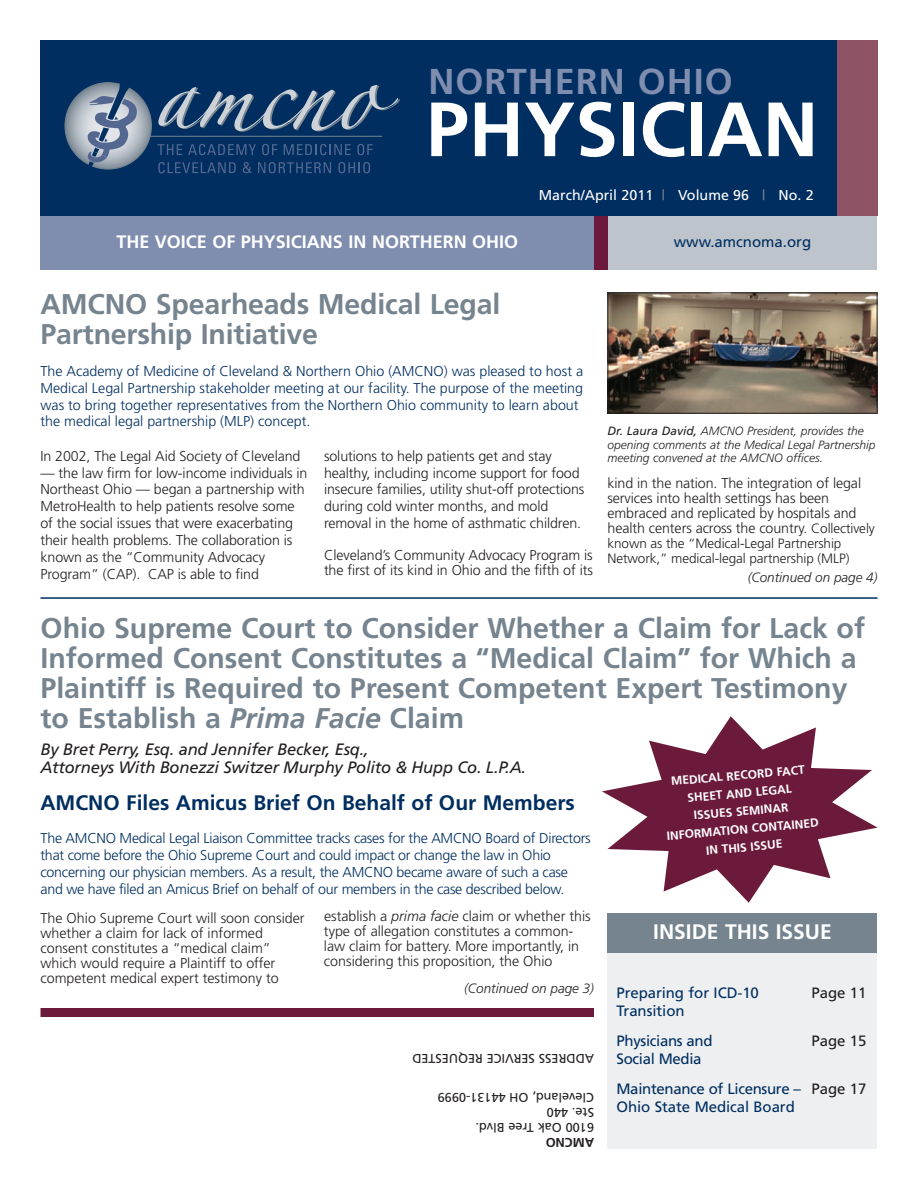
<style>
.page{position:relative;width:918px;height:1188px;background:#fff}
.page>*{position:absolute;margin:0;border:0;box-sizing:border-box;transform-origin:0 0}
.t1{font:700 76.8px "Frutiger";color:#fff}
.t2{font:700 36px "Frutiger";letter-spacing:.03em;color:#7f8daf}
.t3{font:700 28.5px/30px "Frutiger";color:#76848f}
.t4{font:700 21px "Frutiger";color:#002e60}
.t5{font:700 21px "Frutiger";color:#fff}
.t6{font:700 18px "Frutiger";color:#fff}
.t7{font:italic 16.5px/18px "Frutiger";letter-spacing:-.01em;color:#231f20}
.t8{font:15px/30px "Frutiger";letter-spacing:-.005em;color:#002e60}
.t9{font:15px "Frutiger";letter-spacing:-.005em;color:#231f20}
.t10{font:300 14.25px/15px "Frutiger";letter-spacing:-.005em;color:#231f20}
.t11{font:300 14.25px/16.8px "Frutiger";letter-spacing:-.015em;color:#002e60}
.t12{font:14.25px "Frutiger";color:#fff}
.t13{font:300 13.5px/15px "Frutiger";letter-spacing:-.005em;color:#231f20}
.t14{font:italic 300 13.5px "Frutiger";color:#231f20}
.t15{font:12.75px/15px "Frutiger";color:#231f20}
.t16{font:700 12.75px "Frutiger";color:#231f20}
.t17{font:italic 300 12px/13.5px "Frutiger";color:#231f20}
.t18{font:700 12px/18px "Frutiger";color:#fff;text-align:center}
.s1{color:#76848f}
.s2{font-weight:400}
.s3{font-size:13.5px}
.s4{font-style:italic}
.s5{color:#231f20}
</style>
<div class="page">
<div style="left:837px;top:40px;width:41px;height:176px;background:#8e5465"></div>
<div style="left:40px;top:40px;width:797px;height:176px;background:#002e60"></div>
<div style="left:40px;top:216px;width:554px;height:54px;background:#7f8daf"></div>
<div style="left:608px;top:216px;width:270px;height:54px;background:#bdc4cc"></div>
<div style="left:594px;top:216px;width:14px;height:54px;background:#6b1a3b"></div>
<div style="left:40px;top:1008px;width:554px;height:9px;background:#6b1a3b"></div>
<hr style="left:40px;top:597px;width:838px;height:2px;background:#002e60">
<div style="left:608px;top:951px;width:270px;height:198px;background:#edeff1"></div>
<div style="left:608px;top:913px;width:270px;height:40px;background:#76848f"></div>
<svg style="left:602px;top:716px;width:276px;height:187px;fill:#6b1a3b"></svg>
<img style="left:610px;top:294px;width:266px;height:118px">
<div style="left:608px;top:292px;width:270px;height:122px;border:1px solid #231f20"></div>
<svg style="left:158px;top:85px;width:242px;height:47px"></svg>
<hr style="left:136px;top:136px;width:246px;height:1px;background:#76848f">
<svg style="left:65px;top:83px;width:86px;height:86px;background:#9fa9b2"></svg>
<svg style="left:88px;top:82px;width:49px;height:86px;background:#8191a8"></svg>
<svg style="left:157px;top:144px;width:25px;height:11px"></svg>
<svg style="left:188px;top:144px;width:68px;height:11px"></svg>
<svg style="left:262px;top:144px;width:15px;height:11px"></svg>
<svg style="left:284px;top:144px;width:67px;height:11px"></svg>
<svg style="left:357px;top:144px;width:16px;height:11px"></svg>
<svg style="left:158px;top:162px;width:78px;height:11px"></svg>
<svg style="left:243px;top:162px;width:9px;height:11px"></svg>
<svg style="left:258px;top:162px;width:73px;height:11px"></svg>
<svg style="left:338px;top:162px;width:32px;height:11px"></svg>
<h2 class="t2" style="left:428px;top:67px;width:306px">NORTHERN OHIO</h2>
<h1 class="t1" style="left:426px;top:99px;width:394px">PHYSICIAN</h1>
<p class="t12" style="left:539px;top:189px;width:276px">March/April 2011 <span class="s1">|</span> Volume 96 <span class="s1">|</span> No. 2</p>
<p class="t6" style="left:116px;top:234px;width:403px">THE VOICE OF PHYSICIANS IN NORTHERN OHIO</p>
<p class="t8" style="left:674px;top:228px;width:139px">www.amcnoma.org</p>
<h3 class="t3" style="left:40px;top:291px;width:461px">AMCNO Spearheads Medical Legal<br>Partnership Initiative</h3>
<p class="t11" style="left:40px;top:364px;width:544px">The Academy of Medicine of Cleveland &amp; Northern Ohio (AMCNO) was pleased to host a Medical Legal Partnership stakeholder meeting at our facility. The purpose of the meeting was to bring together representatives from the Northern Ohio community to learn about the medical legal partnership (MLP) concept.</p>
<p class="t10" style="left:40px;top:449px;width:262px">In 2002, The Legal Aid Society of Cleveland</p>
<p class="t10" style="left:40px;top:465px;width:269px;line-height:16.8px">— the law firm for low-income individuals in Northeast Ohio — began a partnership with MetroHealth to help patients resolve some of the social issues that were exacerbating their health problems. The collaboration is known as the “Community Advocacy Program” (CAP). CAP is able to find</p>
<p class="t10" style="left:324px;top:448px;width:262px;line-height:16.8px">solutions to help patients get and stay healthy, including income support for food insecure families, utility shut-off protections during cold winter months, and mold removal in the home of asthmatic children.</p>
<p class="t10" style="left:324px;top:549px;width:270px">Cleveland’s Community Advocacy Program is the first of its kind in Ohio and the fifth of its</p>
<p class="t17" style="left:608px;top:425px;width:270px"><span class="s2">Dr. Laura David,</span> AMCNO President, provides the opening comments at the Medical Legal Partnership meeting convened at the AMCNO offices.</p>
<p class="t10" style="left:608px;top:476px;width:269px">kind in the nation. The integration of legal services into health settings has been embraced and replicated by hospitals and health centers across the country. <span class="s3">Collectively</span></p>
<p class="t13" style="left:608px;top:537px;width:244px">known as the “Medical-Legal Partnership<br>Network,” medical-legal partnership (MLP)</p>
<p class="t14" style="left:748px;top:572px;width:131px">(Continued on page 4)</p>
<h3 class="t3" style="left:40px;top:615px;width:826px">Ohio Supreme Court to Consider Whether a Claim for Lack of Informed Consent Constitutes a “Medical Claim” for Which a Plaintiff is Required to Present Competent Expert Testimony to Establish a <span class="s4">Prima Facie</span> Claim</h3>
<p class="t7" style="left:40px;top:742px;width:487px">By Bret Perry, Esq. and Jennifer Becker, Esq.,<br>Attorneys With Bonezzi Switzer Murphy Polito &amp; Hupp Co. L.P.A.</p>
<p class="t18" style="left:661px;top:774px;width:154px;rotate:-5deg">MEDICAL RECORD FACT<br>SHEET AND LEGAL<br>ISSUES SEMINAR<br>INFORMATION CONTAINED<br>IN THIS ISSUE</p>
<h3 class="t4" style="left:40px;top:794px;width:536px">AMCNO Files Amicus Brief On Behalf of Our Members</h3>
<p class="t11" style="left:40px;top:831px;width:552px">The AMCNO Medical Legal Liaison Committee tracks cases for the AMCNO Board of Directors that come before the Ohio Supreme Court and could impact or change the law in Ohio concerning our physician members. As a result, the AMCNO became aware of such a case and we have filed an Amicus Brief on behalf of our members in the case described below.</p>
<p class="t10" style="left:40px;top:911px;width:266px">The Ohio Supreme Court will soon consider whether a claim for lack of informed consent constitutes a “medical claim” which would require a Plaintiff to offer competent medical expert testimony to</p>
<p class="t10" style="left:324px;top:910px;width:268px">establish a <span class="s4">prima facie</span> claim or whether this type of allegation constitutes a common&shy;law claim for battery. More importantly, in considering this proposition, the Ohio</p>
<h3 class="t5" style="left:653px;top:923px;width:180px">INSIDE THIS ISSUE</h3>
<p class="t14" style="left:464px;top:983px;width:131px">(Continued on page 3)</p>
<p class="t8" style="left:616px;top:979px;width:144px">Preparing for ICD-10</p>
<p class="t9" style="left:812px;top:987px;width:56px">Page 11</p>
<p class="t8" style="left:616px;top:997px;width:98px">Transition<br>Physicians and</p>
<p class="t9" style="left:812px;top:1035px;width:56px">Page 15</p>
<p class="t8" style="left:616px;top:1045px;width:251px">Social Media<br>Maintenance of Licensure – <span class="s5">Page 17</span></p>
<p class="t8" style="left:616px;top:1093px;width:180px">Ohio State Medical Board</p>
<p class="t15" style="left:594px;top:1065px;width:183px;rotate:-180deg">ADDRESS SERVICE REQUESTED</p>
<p class="t15" style="left:594px;top:1134px;width:158px;rotate:-180deg">6100 Oak Tree Blvd.<br>Ste. 440<br>Cleveland, OH 44131-0999</p>
<p class="t16" style="left:594px;top:1148px;width:50px;rotate:-180deg">AMCNO</p>
</div>
